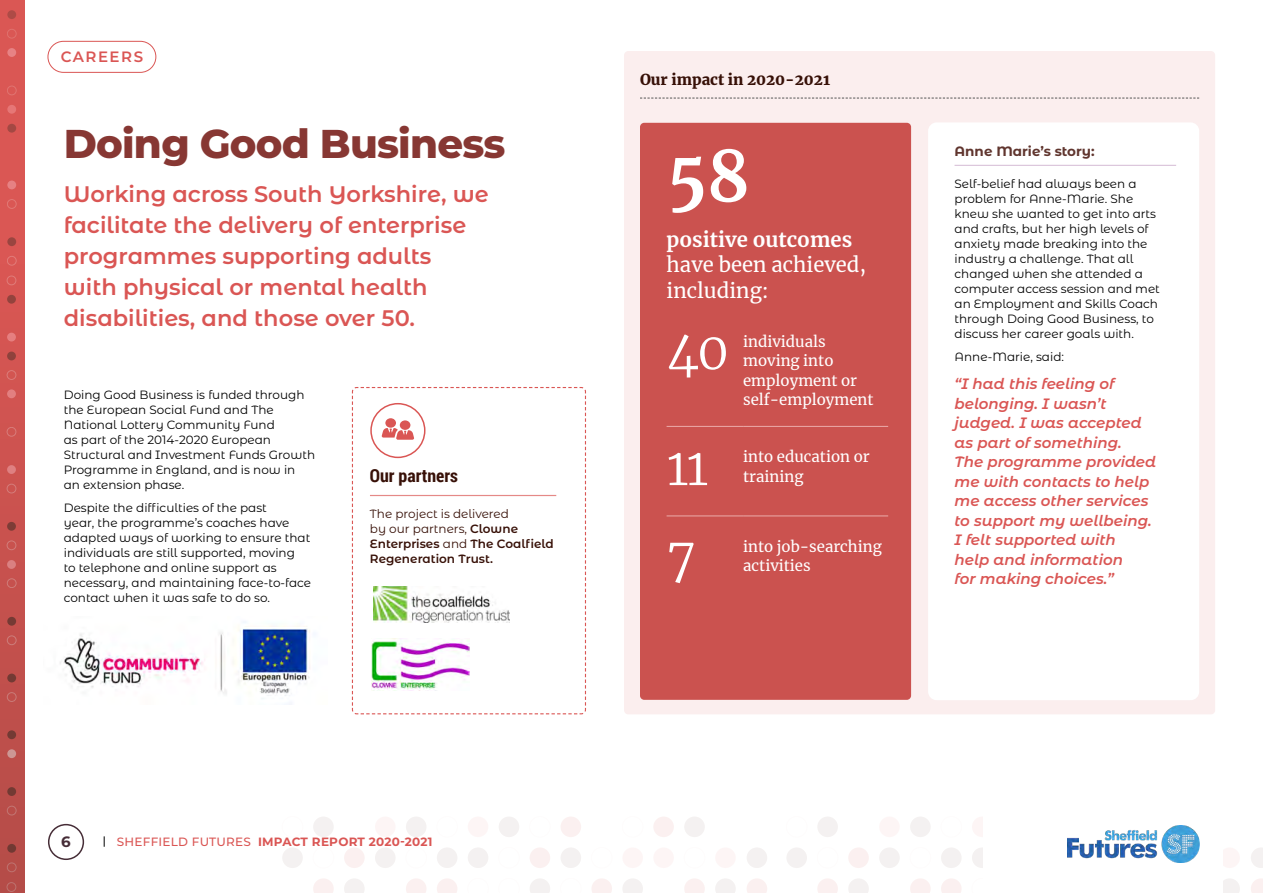
<style>
.page{position:relative;width:1263px;height:893px;background:#fff}
.page>*{position:absolute;margin:0;border:0;box-sizing:border-box;transform-origin:0 0}
.t1{font:700 70.05px "Merriweather";color:#fff;scale:.95 1}
.t2{font:300 51px "Merriweather";color:#fff}
.t3{font:800 40.2px "Montserrat";letter-spacing:-.02em;color:#873733}
.t4{font:600 22.5px/30.9px "Montserrat Alternates";color:#da5654}
.t5{font:20.25px/25.3px "Merriweather";color:#fff}
.t6{font:700 20.25px "Merriweather";color:#fff}
.t7{font:700 18px "Roboto Condensed";color:#371007}
.t8{font:italic 600 15px/19.5px "Montserrat Alternates";color:#da5654}
.t9{font:15px/19.5px "Merriweather";color:#fff}
.t10{font:900 15px "Merriweather";color:#371007}
.t11{font:600 15px "Montserrat";letter-spacing:.1em;color:#da5654}
.t12{font:700 15px "Montserrat Alternates";color:#462d37}
.t13{font:700 13.5px "Montserrat Alternates";color:#60352e}
.t14{font:12px/15px "Montserrat Alternates";color:#000}
.t15{font:600 12px/15px "Montserrat Alternates";color:#371007}
.t16{font:700 12px "Montserrat";letter-spacing:.02em;color:#da5654}
.s1{font-weight:400}
.s2{font-weight:500}
</style>
<div class="page">
<div style="left:48px;top:41px;width:108px;height:32px;border:1px solid #da5654;border-radius:16px"></div>
<div style="left:48px;top:824px;width:36px;height:36px;border:2px solid #462d37;border-radius:50%"></div>
<svg style="left:0;top:0;width:24px;height:253px;background:#d85855"></svg>
<svg style="left:0;top:253px;width:24px;height:640px;background:#c5524e"></svg>
<div style="left:313px;top:816px;width:21px;height:21px;background:#f4f1f1;border-radius:10px"></div>
<div style="left:375px;top:816px;width:21px;height:21px;background:#fdf5f5;border-radius:10px"></div>
<div style="left:406px;top:816px;width:20px;height:21px;background:#f4f1f1;border-radius:10px"></div>
<div style="left:436px;top:816px;width:22px;height:21px;border:1px solid #f29295;border-radius:10px"></div>
<div style="left:468px;top:816px;width:20px;height:21px;background:#fdf5f5;border-radius:10px"></div>
<div style="left:282px;top:816px;width:21px;height:21px;border:1px solid #f29295;border-radius:10px"></div>
<div style="left:499px;top:816px;width:20px;height:21px;background:#f4f1f1;border-radius:10px"></div>
<div style="left:529px;top:816px;width:21px;height:21px;border:1px solid #f29295;border-radius:10px"></div>
<div style="left:560px;top:816px;width:21px;height:21px;background:#fbf0f0;border-radius:10px"></div>
<div style="left:622px;top:816px;width:21px;height:21px;border:1px solid #f29295;border-radius:10px"></div>
<div style="left:653px;top:816px;width:21px;height:21px;background:#fbf0f0;border-radius:10px"></div>
<div style="left:684px;top:816px;width:21px;height:21px;background:#f4f1f1;border-radius:10px"></div>
<div style="left:282px;top:847px;width:21px;height:21px;background:#f4f1f1;border-radius:10px"></div>
<div style="left:313px;top:847px;width:21px;height:21px;border:1px solid #f29295;border-radius:10px"></div>
<div style="left:344px;top:847px;width:21px;height:21px;background:#fbf0f0;border-radius:10px"></div>
<div style="left:375px;top:847px;width:21px;height:21px;background:#f4f1f1;border-radius:10px"></div>
<div style="left:406px;top:847px;width:21px;height:21px;border:1px solid #f29295;border-radius:10px"></div>
<div style="left:437px;top:847px;width:20px;height:21px;background:#f4f1f1;border-radius:10px"></div>
<div style="left:468px;top:847px;width:20px;height:21px;background:#f4f1f1;border-radius:10px"></div>
<div style="left:498px;top:847px;width:22px;height:21px;border:1px solid #f29295;border-radius:10px"></div>
<div style="left:530px;top:847px;width:20px;height:21px;background:#fbf0f0;border-radius:10px"></div>
<div style="left:560px;top:847px;width:21px;height:21px;background:#f4f1f1;border-radius:10px"></div>
<div style="left:591px;top:847px;width:21px;height:21px;border:1px solid #f29295;border-radius:10px"></div>
<div style="left:622px;top:847px;width:21px;height:21px;background:#fdf5f5;border-radius:10px"></div>
<div style="left:715px;top:847px;width:21px;height:21px;background:#fdf5f5;border-radius:10px"></div>
<div style="left:653px;top:847px;width:21px;height:21px;background:#fdf5f5;border-radius:10px"></div>
<div style="left:684px;top:847px;width:21px;height:21px;border:1px solid #f29295;border-radius:10px"></div>
<svg style="left:313px;top:879px;width:21px;height:14px"></svg>
<svg style="left:344px;top:879px;width:20px;height:14px"></svg>
<svg style="left:406px;top:879px;width:20px;height:14px"></svg>
<svg style="left:437px;top:879px;width:20px;height:14px"></svg>
<svg style="left:530px;top:879px;width:20px;height:14px"></svg>
<svg style="left:592px;top:879px;width:20px;height:14px"></svg>
<svg style="left:623px;top:879px;width:20px;height:14px"></svg>
<svg style="left:684px;top:879px;width:21px;height:14px"></svg>
<svg style="left:715px;top:879px;width:21px;height:14px"></svg>
<div style="left:747px;top:847px;width:20px;height:21px;background:#f4f1f1;border-radius:10px"></div>
<svg style="left:747px;top:879px;width:20px;height:14px"></svg>
<div style="left:817px;top:816px;width:21px;height:21px;background:#f4f1f1;border-radius:10px"></div>
<div style="left:879px;top:816px;width:21px;height:21px;background:#fdf5f5;border-radius:10px"></div>
<div style="left:910px;top:816px;width:21px;height:21px;background:#f4f1f1;border-radius:10px"></div>
<div style="left:941px;top:816px;width:21px;height:21px;border:1px solid #f29295;border-radius:10px"></div>
<div style="left:972px;top:816px;width:20px;height:21px;background:#fdf5f5;border-radius:10px"></div>
<div style="left:786px;top:816px;width:21px;height:21px;border:1px solid #f29295;border-radius:10px"></div>
<div style="left:786px;top:847px;width:21px;height:21px;background:#f4f1f1;border-radius:10px"></div>
<div style="left:817px;top:847px;width:21px;height:21px;border:1px solid #f29295;border-radius:10px"></div>
<div style="left:848px;top:847px;width:21px;height:21px;background:#fbf0f0;border-radius:10px"></div>
<div style="left:879px;top:847px;width:21px;height:21px;background:#f4f1f1;border-radius:10px"></div>
<div style="left:910px;top:847px;width:21px;height:21px;border:1px solid #f29295;border-radius:10px"></div>
<div style="left:941px;top:847px;width:21px;height:21px;background:#f4f1f1;border-radius:10px"></div>
<div style="left:972px;top:847px;width:20px;height:21px;background:#f4f1f1;border-radius:10px"></div>
<div style="left:1219px;top:847px;width:21px;height:21px;background:#fdf5f5;border-radius:10px"></div>
<svg style="left:818px;top:879px;width:20px;height:14px"></svg>
<svg style="left:849px;top:879px;width:20px;height:14px"></svg>
<svg style="left:910px;top:879px;width:21px;height:14px"></svg>
<svg style="left:941px;top:879px;width:20px;height:14px"></svg>
<svg style="left:1223px;top:879px;width:17px;height:14px"></svg>
<svg style="left:1251px;top:848px;width:12px;height:20px"></svg>
<svg style="left:1251px;top:879px;width:12px;height:14px"></svg>
<div style="left:983px;top:723px;width:239px;height:170px;background:#fff"></div>
<img style="left:60px;top:621px;width:250px;height:78px">
<div style="left:624px;top:51px;width:591px;height:663px;background:#fbeeee;border-radius:4px"></div>
<div style="left:640px;top:123px;width:271px;height:577px;background:#cb524f;border-radius:4px"></div>
<svg style="left:640px;top:98px;width:559px;height:1px"></svg>
<hr style="left:666px;top:426px;width:77px;height:1px;background:#ecabaa">
<hr style="left:743px;top:426px;width:145px;height:1px;background:#ecabaa">
<hr style="left:666px;top:516px;width:77px;height:1px;background:#ecabaa">
<hr style="left:743px;top:516px;width:145px;height:1px;background:#ecabaa">
<svg style="left:351px;top:387px;width:235px;height:328px"></svg>
<div style="left:928px;top:122px;width:271px;height:578px;background:#fff;border-radius:9px"></div>
<hr style="left:954px;top:165px;width:222px;height:1px;background:#d5bbd4">
<div style="left:385px;top:418px;width:11px;height:10px;background:#da5654;border-radius:50%"></div>
<svg style="left:381px;top:428px;width:33px;height:12px"></svg>
<div style="left:400px;top:420px;width:10px;height:10px;background:#da5654;border-radius:50%"></div>
<div style="left:370px;top:403px;width:55px;height:55px;border:2px solid #da5654;border-radius:50%"></div>
<img style="left:1068px;top:825px;width:131px;height:38px">
<p class="t11" style="left:61px;top:46px;width:84px">CAREERS</p>
<h3 class="t3" style="left:64px;top:115px;width:443px">Doing Good Business</h3>
<h3 class="t4" style="left:64px;top:178px;width:426px">Working across South Yorkshire, we facilitate the delivery of enterprise programmes supporting adults with physical or mental health disabilities, and those over 50.</h3>
<p class="t14" style="left:64px;top:386px;width:253px">Doing Good Business is funded through the European Social Fund and The<br>National Lottery Community Fund<br>as part of the 2014-2020 European<br>Structural and Investment Funds Growth<br>Programme in England, and is now in<br>an extension phase.</p>
<p class="t14" style="left:64px;top:500px;width:249px">Despite the difficulties of the past<br>year, the programme’s coaches have adapted ways of working to ensure that individuals are still supported, moving<br>to telephone and online support as necessary, and maintaining face-to-face contact when it was safe to do so.</p>
<h3 class="t7" style="left:370px;top:463px;width:90px">Our partners</h3>
<p class="t15" style="left:370px;top:506px;width:185px"><span class="s1">The project is delivered<br>by our partners,</span> Clowne<br>Enterprises <span class="s1">and</span> The Coalfield<br>Regeneration Trust.</p>
<p class="t10" style="left:640px;top:69px;width:192px">Our impact in 2020-2021</p>
<h1 class="t1" style="left:666px;top:128px;width:89px">58</h1>
<h3 class="t6" style="left:666px;top:226px;width:187px">positive outcomes</h3>
<h3 class="t5" style="left:666px;top:252px;width:201px">have been achieved, including:</h3>
<h2 class="t2" style="left:666px;top:315px;width:64px">40</h2>
<p class="t9" style="left:743px;top:331px;width:132px">individuals moving into employment or self-employment</p>
<h2 class="t2" style="left:666px;top:431px;width:43px">11</h2>
<p class="t9" style="left:743px;top:447px;width:128px">into education or training</p>
<h2 class="t2" style="left:666px;top:521px;width:31px">7</h2>
<p class="t9" style="left:743px;top:536px;width:140px">into job-searching activities</p>
<p class="t13" style="left:954px;top:142px;width:142px">Anne Marie’s story:</p>
<p class="t14" style="left:954px;top:175px;width:207px">Self-belief had always been a problem for Anne-Marie. She knew she wanted to get into arts and crafts, but her high levels of anxiety made breaking into the industry a challenge. That all changed when she attended a computer access session and met an Employment and Skills Coach through Doing Good Business, to discuss her career goals with.</p>
<p class="t14" style="left:954px;top:349px;width:111px">Anne-Marie, said:</p>
<p class="t8" style="left:954px;top:373px;width:203px">“I had this feeling of belonging. I wasn’t judged. I was accepted as part of something.<br>The programme provided me with contacts to help me access other services to support my wellbeing.<br>I felt supported with<br>help and information<br>for making choices.”</p>
<p class="t12" style="left:61px;top:830px;width:11px">6</p>
<p class="t16" style="left:117px;top:833px;width:317px"><span class="s2">SHEFFIELD FUTURES</span> IMPACT REPORT 2020-2021</p>
</div>
